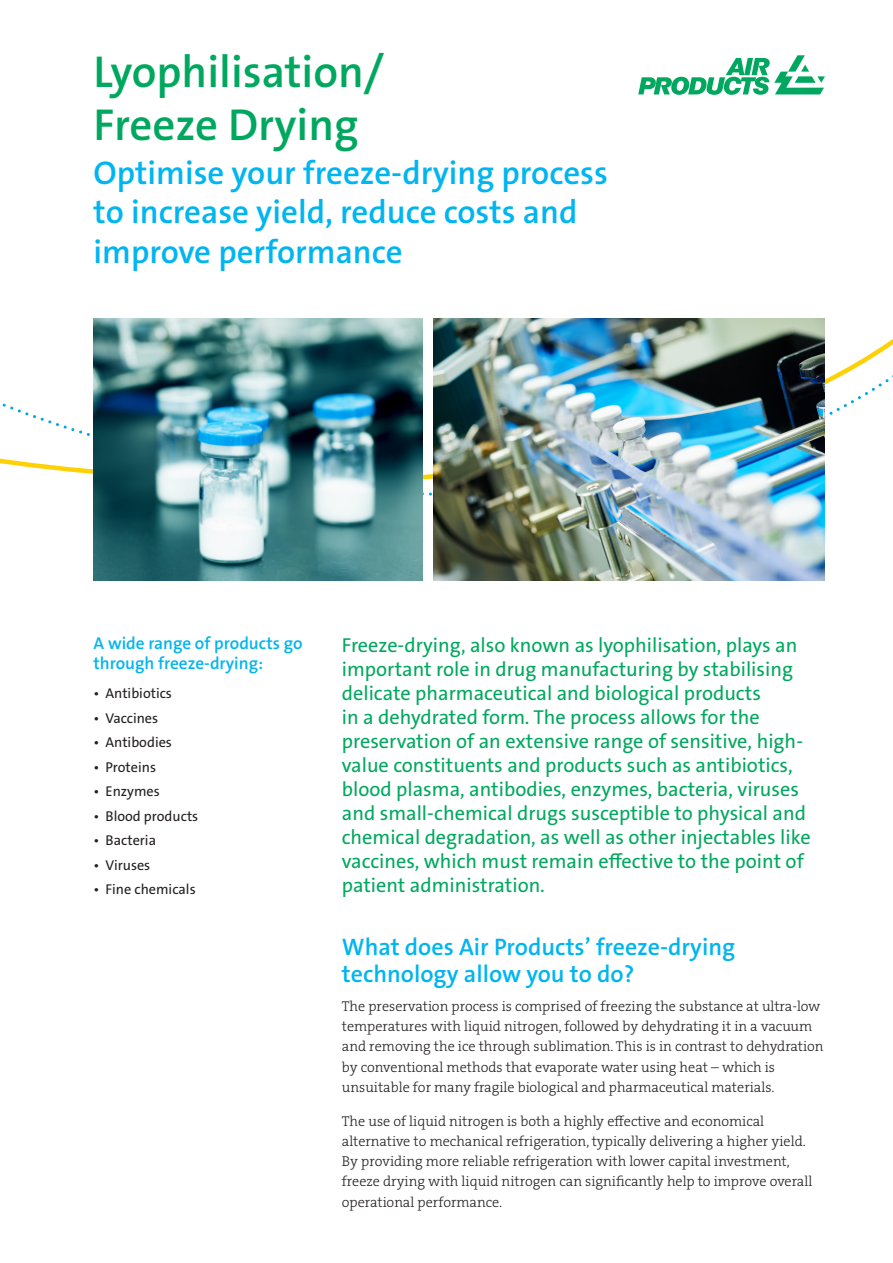
<style>
.page{position:relative;width:893px;height:1263px;background:#fff}
.page>*{position:absolute;margin:0;border:0;box-sizing:border-box;transform-origin:0 0}
.t1{font:600 45px/52.5px "The Sans LF";color:#00a85f}
.t2{font:600 33px/39.6px "The Sans LF";color:#00b5f0}
.t3{font:600 24px/27px "The Sans LF";color:#00b5f0}
.t4{font:20.25px/24px "The Sans LF";color:#00a85f}
.t5{font:600 17.25px/19.5px "The Sans LF";color:#00b5f0}
.t6{font:14.25px/20.2px "The Serif LP3 Lig";color:#231f20}
.t7{font:14.25px "The Sans LF";color:#231f20}
</style>
<div class="page">
<svg style="left:93px;top:318px;width:800px;height:26px"></svg>
<svg style="left:0;top:344px;width:893px;height:152px"></svg>
<svg style="left:638px;top:55px;width:187px;height:40px"></svg>
<img style="left:433px;top:319px;width:392px;height:261px">
<img style="left:94px;top:319px;width:328px;height:261px">
<h1 class="t1" style="left:94px;top:46px;width:292px">Lyophilisation/<br>Freeze Drying</h1>
<h2 class="t2" style="left:94px;top:153px;width:516px">Optimise your freeze-drying process to increase yield, reduce costs and improve performance</h2>
<p class="t5" style="left:94px;top:634px;width:211px">A wide range of products go through freeze-drying:</p>
<p class="t7" style="left:94px;top:684px;width:80px">• Antibiotics</p>
<p class="t7" style="left:94px;top:709px;width:66px">• Vaccines</p>
<p class="t7" style="left:94px;top:733px;width:80px">• Antibodies</p>
<p class="t7" style="left:94px;top:758px;width:64px">• Proteins</p>
<p class="t7" style="left:94px;top:782px;width:68px">• Enzymes</p>
<p class="t7" style="left:94px;top:807px;width:106px">• Blood products</p>
<p class="t7" style="left:94px;top:831px;width:64px">• Bacteria</p>
<p class="t7" style="left:94px;top:856px;width:58px">• Viruses</p>
<p class="t7" style="left:94px;top:880px;width:104px">• Fine chemicals</p>
<p class="t4" style="left:342px;top:633px;width:470px">Freeze-drying, also known as lyophilisation, plays an important role in drug manufacturing by stabilising delicate pharmaceutical and biological products<br>in a dehydrated form. The process allows for the preservation of an extensive range of sensitive, high&shy;value constituents and products such as antibiotics, blood plasma, antibodies, enzymes, bacteria, viruses and small-chemical drugs susceptible to physical and chemical degradation, as well as other injectables like vaccines, which must remain effective to the point of patient administration.</p>
<h3 class="t3" style="left:342px;top:933px;width:395px">What does Air Products’ freeze-drying technology allow you to do?</h3>
<p class="t6" style="left:342px;top:996px;width:483px">The preservation process is comprised of freezing the substance at ultra-low temperatures with liquid nitrogen, followed by dehydrating it in a vacuum and removing the ice through sublimation. This is in contrast to dehydration by conventional methods that evaporate water using heat – which is unsuitable for many fragile biological and pharmaceutical materials.</p>
<p class="t6" style="left:342px;top:1111px;width:472px">The use of liquid nitrogen is both a highly effective and economical alternative to mechanical refrigeration, typically delivering a higher yield.<br>By providing more reliable refrigeration with lower capital investment, freeze drying with liquid nitrogen can significantly help to improve overall operational performance.</p>
</div>
